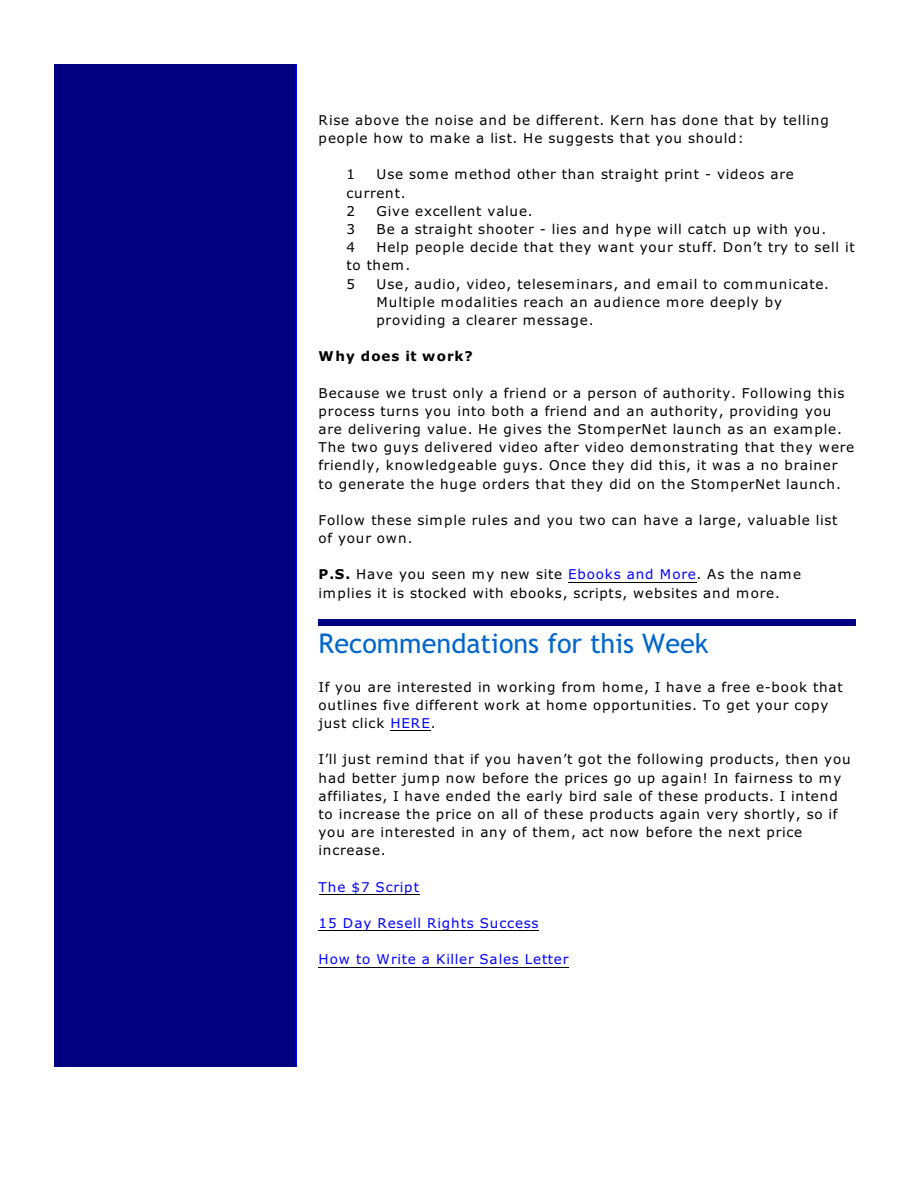
<style>
.page{position:relative;width:918px;height:1188px;background:#fff}
.page>*{position:absolute;margin:0;border:0;box-sizing:border-box;transform-origin:0 0}
.t1{font:27px "Trebuchet MS";letter-spacing:.005em;color:#06c}
.t2{font:13.5px/18.1px "Verdana";letter-spacing:.06em;color:#000}
.t3{font:13.5px "Verdana";letter-spacing:.055em;color:#00f}
.t4{font:700 13.5px "Verdana";letter-spacing:.08em;color:#000}
.t5{font:13.5px "Verdana";letter-spacing:.075em;color:#00f}
.s1{font-weight:700}
.s2{color:#00f}
</style>
<div class="page">
<div style="left:54px;top:65px;width:243px;height:924px;background:#000080"></div>
<hr style="left:296px;top:65px;width:1px;height:924px;background:#00f">
<div style="left:54px;top:989px;width:243px;height:78px;background:#000080"></div>
<hr style="left:296px;top:989px;width:1px;height:78px;background:#00f">
<div style="left:319px;top:619px;width:537px;height:6px;background:#000080"></div>
<hr style="left:568px;top:582px;width:129px;height:1px;background:#000">
<hr style="left:390px;top:731px;width:41px;height:1px;background:#000">
<hr style="left:319px;top:894px;width:101px;height:1px;background:#000">
<hr style="left:319px;top:931px;width:220px;height:1px;background:#000">
<hr style="left:319px;top:967px;width:250px;height:1px;background:#000">
<p class="t2" style="left:319px;top:112px;width:512px">Rise above the noise and be different. Kern has done that by telling people how to make a list. He suggests that you should:</p>
<p class="t2" style="left:346px;top:167px;width:10px">1</p>
<p class="t2" style="left:346px;top:167px;width:449px;text-indent:30px">Use some method other than straight print - videos are current.<br>2</p>
<p class="t2" style="left:376px;top:203px;width:158px">Give excellent value.</p>
<p class="t2" style="left:346px;top:221px;width:10px">3</p>
<p class="t2" style="left:376px;top:221px;width:452px">Be a straight shooter - lies and hype will catch up with you.</p>
<p class="t2" style="left:346px;top:239px;width:10px">4</p>
<p class="t2" style="left:346px;top:239px;width:510px;text-indent:30px">Help people decide that they want your stuff. Don’t try to sell it to them.<br>5</p>
<p class="t2" style="left:376px;top:276px;width:454px">Use, audio, video, teleseminars, and email to communicate.<br>Multiple modalities reach an audience more deeply by providing a clearer message.</p>
<p class="t4" style="left:319px;top:351px;width:156px">Why does it work?</p>
<p class="t2" style="left:319px;top:385px;width:537px">Because we trust only a friend or a person of authority. Following this process turns you into both a friend and an authority, providing you are delivering value. He gives the StomperNet launch as an example.<br>The two guys delivered video after video demonstrating that they were friendly, knowledgeable guys. Once they did this, it was a no brainer to generate the huge orders that they did on the StomperNet launch.</p>
<p class="t2" style="left:319px;top:512px;width:520px">Follow these simple rules and you two can have a large, valuable list of your own.</p>
<p class="t2" style="left:319px;top:567px;width:484px"><span class="s1">P.S.</span> Have you seen my new site <span class="s2">Ebooks and More</span>. As the name implies it is stocked with ebooks, scripts, websites and more.</p>
<h1 class="t1" style="left:319px;top:633px;width:391px">Recommendations for this Week</h1>
<p class="t2" style="left:319px;top:679px;width:526px">If you are interested in working from home, I have a free e-book that outlines five different work at home opportunities. To get your copy just click <span class="s2">HERE</span>.</p>
<p class="t2" style="left:319px;top:752px;width:534px">I’ll just remind that if you haven’t got the following products, then you had better jump now before the prices go up again! In fairness to my affiliates, I have ended the early bird sale of these products. I intend to increase the price on all of these products again very shortly, so if you are interested in any of them, act now before the next price increase.</p>
<p class="t5" style="left:319px;top:881px;width:102px">The $7 Script</p>
<p class="t3" style="left:319px;top:918px;width:221px">15 Day Resell Rights Success</p>
<p class="t3" style="left:319px;top:954px;width:251px">How to Write a Killer Sales Letter</p>
</div>
